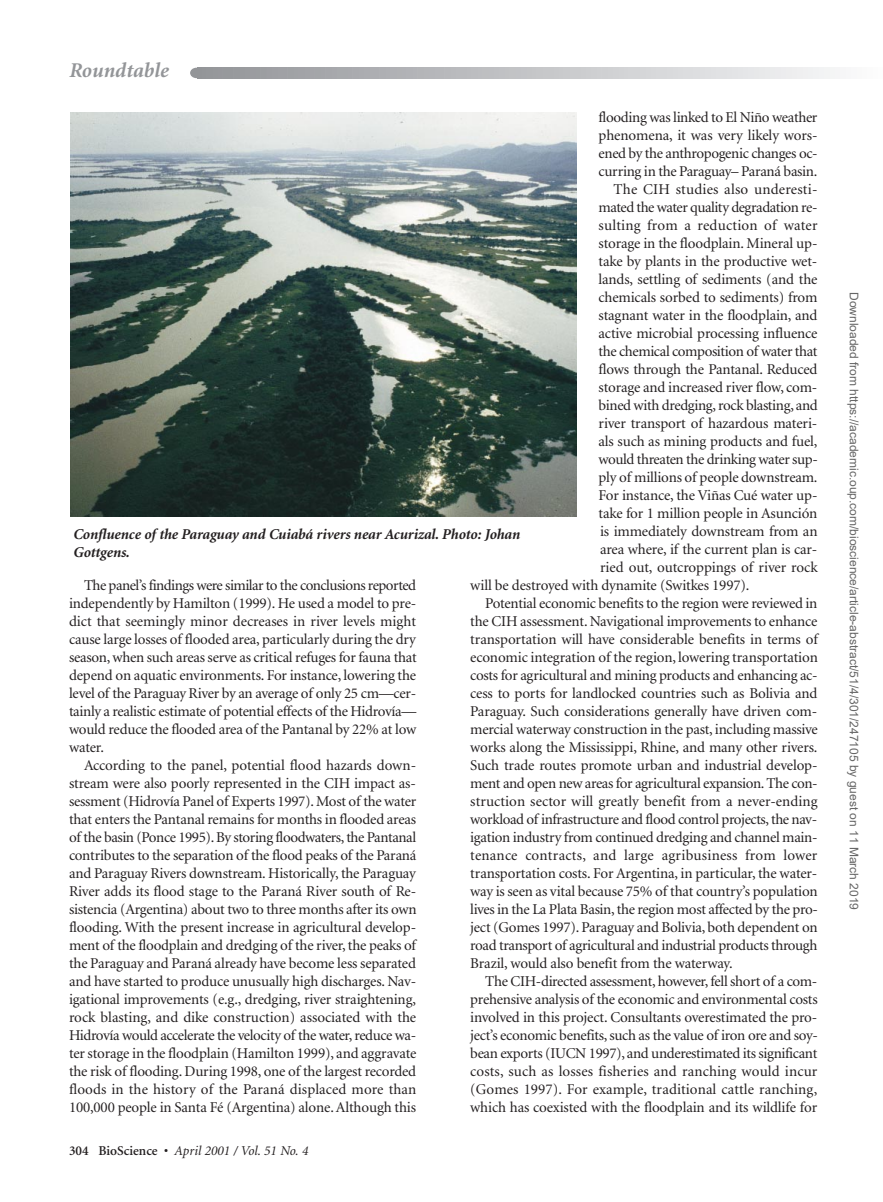
<style>
.page{position:relative;width:883px;height:1202px;background:#fff}
.page>*{position:absolute;margin:0;border:0;box-sizing:border-box;transform-origin:0 0}
.t1{font:italic 700 21px "Minion";color:#939598}
.t2{font:15px "Minion";letter-spacing:-.01em;color:#231f20}
.t3{font:15px "Minion";letter-spacing:.015em;color:#231f20}
.t4{font:15px "Minion";letter-spacing:-.03em;color:#231f20}
.t5{font:italic 700 15px/18px "Minion";letter-spacing:-.01em;color:#231f20}
.t6{font:15px "Minion";letter-spacing:-.035em;color:#231f20}
.t7{font:15px "Minion";letter-spacing:.01em;color:#231f20}
.t8{font:italic 13.5px "Minion";color:#231f20}
.t9{font:12px "Arial";color:#666}
.s1{font-weight:600;font-style:normal}
</style>
<div class="page">
<div style="left:190px;top:68px;width:13px;height:10px;background:#939598;border-radius:50%"></div>
<svg style="left:199px;top:68px;width:636px;height:10px;background:#c2c3c6"></svg>
<img style="left:70px;top:112px;width:506px;height:404px">
<p class="t1" style="left:69px;top:62px;width:101px">Roundtable</p>
<p class="t2" style="left:598px;top:111px;width:220px">flooding was linked to El Niño weather</p>
<p class="t2" style="left:598px;top:129px;width:221px">phenomena, it was very likely wors-</p>
<p class="t2" style="left:598px;top:147px;width:221px">ened by the anthropogenic changes oc-</p>
<p class="t2" style="left:598px;top:165px;width:220px">curring in the Paraguay– Paraná basin.</p>
<p class="t3" style="left:614px;top:183px;width:205px">The CIH studies also underesti-</p>
<p class="t4" style="left:598px;top:201px;width:220px">mated the water quality degradation re-</p>
<p class="t3" style="left:598px;top:219px;width:221px">sulting from a reduction of water</p>
<p class="t2" style="left:598px;top:237px;width:220px">storage in the floodplain. Mineral up-</p>
<p class="t2" style="left:598px;top:255px;width:220px">take by plants in the productive wet-</p>
<p class="t2" style="left:598px;top:273px;width:220px">lands, settling of sediments (and the</p>
<p class="t2" style="left:598px;top:291px;width:220px">chemicals sorbed to sediments) from</p>
<p class="t2" style="left:598px;top:309px;width:220px">stagnant water in the floodplain, and</p>
<p class="t2" style="left:598px;top:327px;width:220px">active microbial processing influence</p>
<p class="t2" style="left:598px;top:345px;width:220px">the chemical composition of water that</p>
<p class="t2" style="left:598px;top:363px;width:220px">flows through the Pantanal. Reduced</p>
<p class="t2" style="left:598px;top:381px;width:220px">storage and increased river flow, com-</p>
<p class="t2" style="left:598px;top:399px;width:221px">bined with dredging, rock blasting, and</p>
<p class="t2" style="left:598px;top:417px;width:220px">river transport of hazardous materi-</p>
<p class="t2" style="left:598px;top:435px;width:220px">als such as mining products and fuel,</p>
<p class="t2" style="left:598px;top:453px;width:221px">would threaten the drinking water sup-</p>
<p class="t2" style="left:598px;top:471px;width:220px">ply of millions of people downstream.</p>
<p class="t2" style="left:598px;top:489px;width:220px">For instance, the Viñas Cué water up-</p>
<p class="t2" style="left:598px;top:507px;width:220px">take for 1 million people in Asunción</p>
<p class="t2" style="left:600px;top:525px;width:219px">is immediately downstream from an</p>
<p class="t2" style="left:600px;top:543px;width:219px">area where, if the current plan is car-</p>
<p class="t2" style="left:600px;top:561px;width:219px">ried out, outcroppings of river rock</p>
<p class="t2" style="left:470px;top:579px;width:281px">will be destroyed with dynamite (Switkes 1997).</p>
<p class="t2" style="left:485px;top:597px;width:334px">Potential economic benefits to the region were reviewed in</p>
<p class="t2" style="left:470px;top:615px;width:349px">the CIH assessment. Navigational improvements to enhance</p>
<p class="t2" style="left:470px;top:633px;width:349px">transportation will have considerable benefits in terms of</p>
<p class="t2" style="left:470px;top:651px;width:349px">economic integration of the region, lowering transportation</p>
<p class="t2" style="left:470px;top:669px;width:349px">costs for agricultural and mining products and enhancing ac-</p>
<p class="t2" style="left:470px;top:687px;width:349px">cess to ports for landlocked countries such as Bolivia and</p>
<p class="t2" style="left:470px;top:705px;width:348px">Paraguay. Such considerations generally have driven com-</p>
<p class="t2" style="left:470px;top:723px;width:349px">mercial waterway construction in the past, including massive</p>
<p class="t2" style="left:470px;top:741px;width:349px">works along the Mississippi, Rhine, and many other rivers.</p>
<p class="t2" style="left:470px;top:759px;width:349px">Such trade routes promote urban and industrial develop-</p>
<p class="t2" style="left:470px;top:777px;width:349px">ment and open new areas for agricultural expansion. The con-</p>
<p class="t2" style="left:470px;top:795px;width:349px">struction sector will greatly benefit from a never-ending</p>
<p class="t2" style="left:470px;top:813px;width:348px">workload of infrastructure and flood control projects, the nav-</p>
<p class="t2" style="left:470px;top:831px;width:349px">igation industry from continued dredging and channel main-</p>
<p class="t3" style="left:470px;top:849px;width:349px">tenance contracts, and large agribusiness from lower</p>
<p class="t2" style="left:470px;top:867px;width:349px">transportation costs. For Argentina, in particular, the water-</p>
<p class="t2" style="left:470px;top:885px;width:349px">way is seen as vital because 75% of that country’s population</p>
<p class="t2" style="left:470px;top:903px;width:349px">lives in the La Plata Basin, the region most affected by the pro-</p>
<p class="t2" style="left:470px;top:921px;width:349px">ject (Gomes 1997). Paraguay and Bolivia, both dependent on</p>
<p class="t2" style="left:470px;top:939px;width:349px">road transport of agricultural and industrial products through</p>
<p class="t2" style="left:470px;top:957px;width:264px">Brazil, would also benefit from the waterway.</p>
<p class="t2" style="left:485px;top:975px;width:333px">The CIH-directed assessment, however, fell short of a com-</p>
<p class="t2" style="left:470px;top:993px;width:349px">prehensive analysis of the economic and environmental costs</p>
<p class="t2" style="left:470px;top:1011px;width:349px">involved in this project. Consultants overestimated the pro-</p>
<p class="t2" style="left:470px;top:1029px;width:349px">ject’s economic benefits, such as the value of iron ore and soy-</p>
<p class="t2" style="left:470px;top:1047px;width:349px">bean exports (IUCN 1997), and underestimated its significant</p>
<p class="t7" style="left:470px;top:1065px;width:349px">costs, such as losses fisheries and ranching would incur</p>
<p class="t2" style="left:470px;top:1083px;width:348px">(Gomes 1997). For example, traditional cattle ranching,</p>
<p class="t2" style="left:470px;top:1101px;width:348px">which has coexisted with the floodplain and its wildlife for</p>
<p class="t5" style="left:73px;top:526px;width:448px">Confluence of the Paraguay and Cuiabá rivers near Acurizal. Photo: Johan<br>Gottgens.</p>
<p class="t6" style="left:84px;top:579px;width:334px">The panel’s findings were similar to the conclusions reported</p>
<p class="t2" style="left:69px;top:597px;width:349px">independently by Hamilton (1999). He used a model to pre-</p>
<p class="t2" style="left:69px;top:615px;width:349px">dict that seemingly minor decreases in river levels might</p>
<p class="t2" style="left:69px;top:633px;width:348px">cause large losses of flooded area, particularly during the dry</p>
<p class="t2" style="left:69px;top:651px;width:349px">season, when such areas serve as critical refuges for fauna that</p>
<p class="t2" style="left:69px;top:669px;width:349px">depend on aquatic environments. For instance, lowering the</p>
<p class="t2" style="left:69px;top:687px;width:349px">level of the Paraguay River by an average of only 25 cm—cer-</p>
<p class="t2" style="left:69px;top:705px;width:349px">tainly a realistic estimate of potential effects of the Hidrovía—</p>
<p class="t2" style="left:69px;top:723px;width:349px">would reduce the flooded area of the Pantanal by 22% at low</p>
<p class="t2" style="left:69px;top:741px;width:36px">water.</p>
<p class="t2" style="left:84px;top:759px;width:334px">According to the panel, potential flood hazards down-</p>
<p class="t2" style="left:69px;top:777px;width:348px">stream were also poorly represented in the CIH impact as-</p>
<p class="t2" style="left:69px;top:795px;width:349px">sessment (Hidrovía Panel of Experts 1997). Most of the water</p>
<p class="t2" style="left:69px;top:813px;width:349px">that enters the Pantanal remains for months in flooded areas</p>
<p class="t4" style="left:69px;top:831px;width:349px">of the basin (Ponce 1995). By storing floodwaters, the Pantanal</p>
<p class="t2" style="left:69px;top:849px;width:349px">contributes to the separation of the flood peaks of the Paraná</p>
<p class="t2" style="left:69px;top:867px;width:348px">and Paraguay Rivers downstream. Historically, the Paraguay</p>
<p class="t2" style="left:69px;top:885px;width:349px">River adds its flood stage to the Paraná River south of Re-</p>
<p class="t2" style="left:69px;top:903px;width:349px">sistencia (Argentina) about two to three months after its own</p>
<p class="t2" style="left:69px;top:921px;width:349px">flooding. With the present increase in agricultural develop-</p>
<p class="t2" style="left:69px;top:939px;width:349px">ment of the floodplain and dredging of the river, the peaks of</p>
<p class="t2" style="left:69px;top:957px;width:348px">the Paraguay and Paraná already have become less separated</p>
<p class="t2" style="left:69px;top:975px;width:349px">and have started to produce unusually high discharges. Nav-</p>
<p class="t2" style="left:69px;top:993px;width:349px">igational improvements (e.g., dredging, river straightening,</p>
<p class="t2" style="left:69px;top:1011px;width:349px">rock blasting, and dike construction) associated with the</p>
<p class="t2" style="left:69px;top:1029px;width:349px">Hidrovía would accelerate the velocity of the water, reduce wa-</p>
<p class="t2" style="left:69px;top:1047px;width:349px">ter storage in the floodplain (Hamilton 1999), and aggravate</p>
<p class="t2" style="left:69px;top:1065px;width:349px">the risk of flooding. During 1998, one of the largest recorded</p>
<p class="t2" style="left:69px;top:1083px;width:349px">floods in the history of the Paraná displaced more than</p>
<p class="t2" style="left:69px;top:1101px;width:349px">100,000 people in Santa Fé (Argentina) alone. Although this</p>
<p class="t8" style="left:69px;top:1144px;width:241px"><span class="s1">304 BioScience •</span> April 2001 / Vol. 51 No. 4</p>
<p class="t9" style="left:858px;top:292px;width:619px;rotate:90deg">Downloaded from https://academic.oup.com/bioscience/article-abstract/51/4/301/247105 by guest on 11 March 2019</p>
</div>
